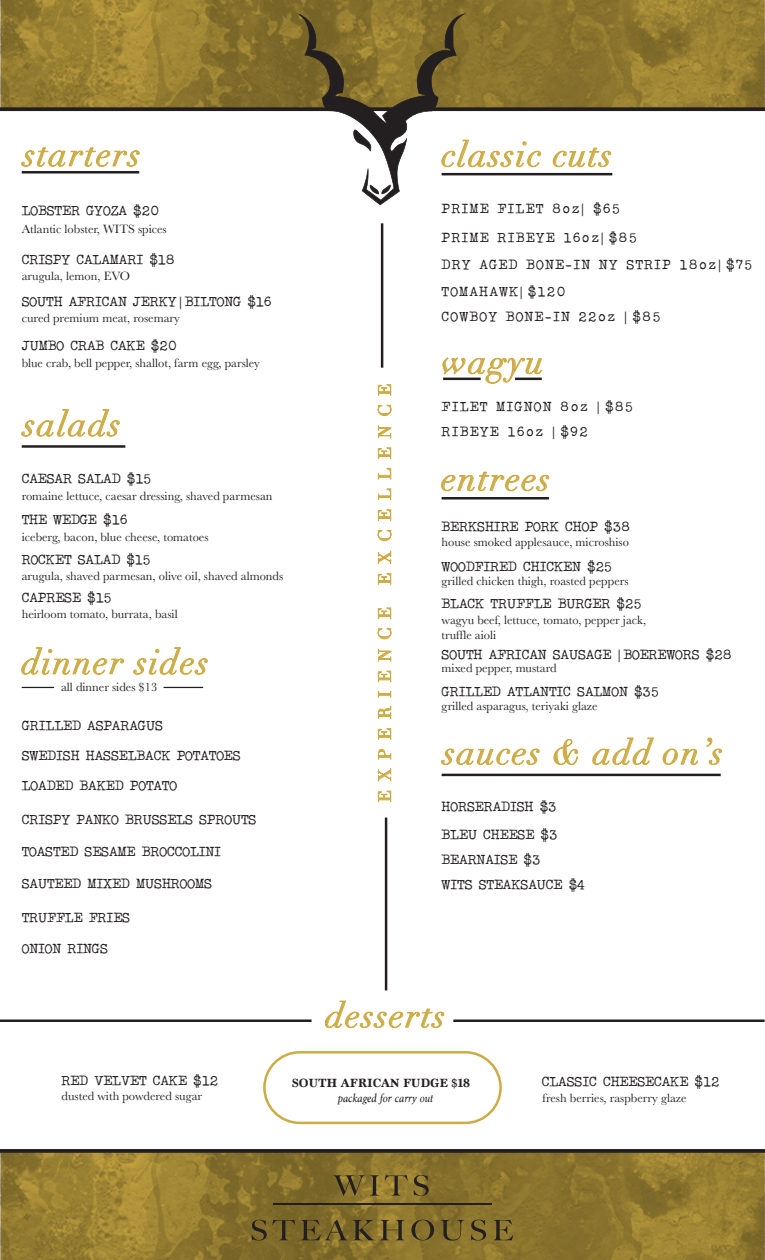
<style>
.page{position:relative;width:765px;height:1260px;background:#fff}
.page>*{position:absolute;margin:0;border:0;box-sizing:border-box;transform-origin:0 0}
.t1{font:italic 34.25px "Didot";letter-spacing:.05em;color:#ceab44}
.t2{font:17.38px "Didot";letter-spacing:.5em;color:#ceab44}
.t3{font:12.5px/15px "Baskerville";color:#231f20}
.t4{font:12.5px/25.1px "Silk Remington";color:#231f20}
.t5{font:12.5px/26px "Silk Remington";letter-spacing:.1em;color:#231f20}
.t6{font:700 12.5px "Marion";color:#231f20}
.t7{font:italic 12.5px "Marion";color:#231f20}
.s1{font-family:"Myriad Pro"}
</style>
<div class="page">
<img style="left:0;top:1153px;width:765px;height:107px">
<img style="left:0;top:0;width:765px;height:107px">
<svg style="left:0;top:107px;width:765px;height:4px;background:#2b2521"></svg>
<svg style="left:0;top:1149px;width:765px;height:4px;background:#2a2522"></svg>
<svg style="left:21px;top:647px;width:103px;height:28px"></svg>
<svg style="left:133px;top:647px;width:75px;height:28px"></svg>
<svg style="left:378px;top:791px;width:13px;height:11px"></svg>
<svg style="left:378px;top:768px;width:13px;height:14px"></svg>
<svg style="left:378px;top:749px;width:13px;height:11px"></svg>
<svg style="left:378px;top:705px;width:14px;height:35px"></svg>
<svg style="left:378px;top:691px;width:13px;height:7px"></svg>
<svg style="left:378px;top:671px;width:13px;height:11px"></svg>
<svg style="left:378px;top:649px;width:14px;height:13px"></svg>
<svg style="left:377px;top:628px;width:15px;height:12px"></svg>
<svg style="left:378px;top:607px;width:13px;height:12px"></svg>
<svg style="left:378px;top:573px;width:13px;height:12px"></svg>
<svg style="left:378px;top:551px;width:13px;height:13px"></svg>
<svg style="left:377px;top:530px;width:15px;height:11px"></svg>
<svg style="left:378px;top:509px;width:13px;height:12px"></svg>
<svg style="left:378px;top:488px;width:13px;height:12px"></svg>
<svg style="left:378px;top:468px;width:13px;height:12px"></svg>
<svg style="left:378px;top:447px;width:13px;height:12px"></svg>
<svg style="left:378px;top:425px;width:14px;height:13px"></svg>
<svg style="left:377px;top:405px;width:15px;height:11px"></svg>
<svg style="left:378px;top:384px;width:13px;height:12px"></svg>
<hr style="left:381px;top:223px;width:2px;height:145px;background:#231f20">
<hr style="left:385px;top:818px;width:2px;height:172px;background:#231f20">
<hr style="left:164px;top:687px;width:39px;height:1px;background:#231f20">
<hr style="left:22px;top:687px;width:32px;height:1px;background:#231f20">
<svg style="left:21px;top:147px;width:119px;height:20px"></svg>
<hr style="left:22px;top:171px;width:117px;height:3px;background:#231f20">
<svg style="left:333px;top:1175px;width:46px;height:21px"></svg>
<svg style="left:385px;top:1175px;width:23px;height:21px"></svg>
<svg style="left:414px;top:1175px;width:15px;height:21px"></svg>
<svg style="left:252px;top:1220px;width:43px;height:20px"></svg>
<svg style="left:301px;top:1220px;width:104px;height:20px;background:#6e5d29"></svg>
<svg style="left:411px;top:1220px;width:23px;height:20px"></svg>
<svg style="left:441px;top:1220px;width:23px;height:21px"></svg>
<svg style="left:471px;top:1220px;width:15px;height:20px"></svg>
<svg style="left:493px;top:1220px;width:20px;height:20px"></svg>
<hr style="left:273px;top:1204px;width:218px;height:1px;background:#231f20">
<svg style="left:21px;top:409px;width:99px;height:28px"></svg>
<hr style="left:22px;top:445px;width:103px;height:3px;background:#231f20">
<svg style="left:441px;top:748px;width:99px;height:17px"></svg>
<svg style="left:553px;top:739px;width:25px;height:26px"></svg>
<svg style="left:592px;top:737px;width:62px;height:28px"></svg>
<svg style="left:662px;top:748px;width:37px;height:17px"></svg>
<svg style="left:706px;top:737px;width:16px;height:28px"></svg>
<hr style="left:442px;top:774px;width:279px;height:2px;background:#231f20">
<svg style="left:299px;top:13px;width:242px;height:192px"></svg>
<svg style="left:553px;top:147px;width:58px;height:20px"></svg>
<hr style="left:442px;top:173px;width:170px;height:2px;background:#231f20">
<svg style="left:441px;top:472px;width:109px;height:20px"></svg>
<hr style="left:442px;top:497px;width:107px;height:3px;background:#231f20">
<svg style="left:442px;top:357px;width:100px;height:27px"></svg>
<hr style="left:515px;top:378px;width:27px;height:2px;background:#231f20">
<hr style="left:443px;top:378px;width:38px;height:2px;background:#231f20">
<svg style="left:325px;top:1001px;width:120px;height:27px"></svg>
<hr style="left:0;top:1019px;width:312px;height:3px;background:#231f20">
<hr style="left:453px;top:1019px;width:312px;height:3px;background:#231f20">
<div style="left:263px;top:1051px;width:239px;height:73px;border:2px solid #ceab44;border-radius:35px"></div>
<h1 class="t1" style="left:23px;top:133px;width:119px">starters</h1>
<p class="t4" style="left:22px;top:199px;width:139px">LOBSTER GYOZA $20</p>
<p class="t3" style="left:22px;top:222px;width:147px">Atlantic lobster, WITS spices</p>
<p class="t4" style="left:22px;top:248px;width:155px">CRISPY CALAMARI $18</p>
<p class="t3" style="left:22px;top:269px;width:110px">arugula, lemon, EVO</p>
<p class="t4" style="left:22px;top:290px;width:252px">SOUTH AFRICAN JERKY <span class="s1">|</span> BILTONG $16</p>
<p class="t4" style="left:22px;top:334px;width:157px">JUMBO CRAB CAKE $20</p>
<p class="t3" style="left:22px;top:310px;width:160px">cured premium meat, rosemary</p>
<p class="t3" style="left:22px;top:356px;width:240px">blue crab, bell pepper, shallot, farm egg, parsley</p>
<h1 class="t1" style="left:23px;top:403px;width:99px">salads</h1>
<p class="t4" style="left:22px;top:467px;width:131px">CAESAR SALAD $15</p>
<p class="t3" style="left:22px;top:488px;width:252px">romaine lettuce, caesar dressing, shaved parmesan</p>
<p class="t4" style="left:22px;top:508px;width:107px">THE WEDGE $16</p>
<p class="t3" style="left:22px;top:529px;width:188px">iceberg, bacon, blue cheese, tomatoes</p>
<p class="t4" style="left:22px;top:548px;width:130px">ROCKET SALAD $15</p>
<p class="t3" style="left:22px;top:568px;width:263px">arugula, shaved parmesan, olive oil, shaved almonds</p>
<p class="t4" style="left:22px;top:586px;width:91px">CAPRESE $15</p>
<p class="t3" style="left:22px;top:606px;width:157px">heirloom tomato, burrata, basil</p>
<h1 class="t1" style="left:22px;top:641px;width:188px">dinner sides</h1>
<p class="t3" style="left:61px;top:679px;width:98px">all dinner sides $13</p>
<p class="t4" style="left:22px;top:714px;width:143px">GRILLED ASPARAGUS</p>
<p class="t4" style="left:22px;top:743px;width:220px">SWEDISH HASSELBACK POTATOES</p>
<p class="t4" style="left:22px;top:773px;width:157px">LOADED BAKED POTATO</p>
<p class="t4" style="left:22px;top:807px;width:236px">CRISPY PANKO BRUSSELS SPROUTS</p>
<p class="t4" style="left:22px;top:840px;width:201px">TOASTED SESAME BROCCOLINI</p>
<p class="t4" style="left:22px;top:872px;width:192px">SAUTEED MIXED MUSHROOMS</p>
<p class="t4" style="left:22px;top:906px;width:110px">TRUFFLE FRIES</p>
<p class="t4" style="left:22px;top:937px;width:88px">ONION RINGS</p>
<h1 class="t1" style="left:442px;top:133px;width:172px">classic cuts</h1>
<p class="t5" style="left:442px;top:197px;width:180px">PRIME FILET 8oz<span class="s1">|</span> $65</p>
<p class="t5" style="left:442px;top:225px;width:197px">PRIME RIBEYE 16oz<span class="s1">|</span> $85</p>
<h2 class="t2" style="left:374px;top:585px;width:203px;rotate:-90deg">EXCELLENCE</h2>
<h2 class="t2" style="left:374px;top:802px;width:197px;rotate:-90deg">EXPERIENCE</h2>
<p class="t5" style="left:442px;top:252px;width:312px">DRY AGED BONE-IN NY STRIP 18oz<span class="s1">|</span> $75<br>TOMAHAWK<span class="s1">|</span> $120<br>COWBOY BONE-IN 22oz <span class="s1">|</span> $85</p>
<h1 class="t1" style="left:442px;top:340px;width:103px">wagyu</h1>
<p class="t5" style="left:442px;top:394px;width:193px;line-height:25.5px">FILET MIGNON 8oz <span class="s1">|</span> $85<br>RIBEYE 16oz <span class="s1">|</span> $92</p>
<h1 class="t1" style="left:442px;top:457px;width:110px">entrees</h1>
<p class="t4" style="left:442px;top:515px;width:190px">BERKSHIRE PORK CHOP $38</p>
<p class="t3" style="left:442px;top:535px;width:189px">house smoked applesauce, microshiso</p>
<p class="t4" style="left:442px;top:555px;width:172px">WOODFIRED CHICKEN $25</p>
<p class="t3" style="left:442px;top:574px;width:189px">grilled chicken thigh, roasted peppers</p>
<p class="t4" style="left:442px;top:592px;width:201px">BLACK TRUFFLE BURGER $25</p>
<p class="t3" style="left:442px;top:612px;width:206px">wagyu beef, lettuce, tomato, pepper jack, truffle aioli</p>
<p class="t3" style="left:442px;top:661px;width:117px">mixed pepper, mustard</p>
<p class="t4" style="left:442px;top:643px;width:292px">SOUTH AFRICAN SAUSAGE <span class="s1">|</span> BOEREWORS $28</p>
<p class="t4" style="left:442px;top:679px;width:219px">GRILLED ATLANTIC SALMON $35</p>
<p class="t3" style="left:442px;top:698px;width:157px">grilled asparagus, teriyaki glaze</p>
<h1 class="t1" style="left:443px;top:731px;width:281px">sauces &amp; add on’s</h1>
<p class="t4" style="left:442px;top:795px;width:117px">HORSERADISH $3</p>
<p class="t4" style="left:442px;top:823px;width:145px">BLEU CHEESE $3<br>BEARNAISE $3<br>WITS STEAKSAUCE $4</p>
<h1 class="t1" style="left:325px;top:994px;width:121px">desserts</h1>
<p class="t4" style="left:61px;top:1069px;width:158px">RED VELVET CAKE $12</p>
<p class="t6" style="left:292px;top:1075px;width:180px">SOUTH AFRICAN FUDGE $18</p>
<p class="t4" style="left:542px;top:1070px;width:179px">CLASSIC CHEESECAKE $12</p>
<p class="t7" style="left:337px;top:1090px;width:97px">packaged for carry out</p>
<p class="t3" style="left:62px;top:1088px;width:142px">dusted with powdered sugar</p>
<p class="t3" style="left:543px;top:1091px;width:146px">fresh berries, raspberry glaze</p>
</div>
